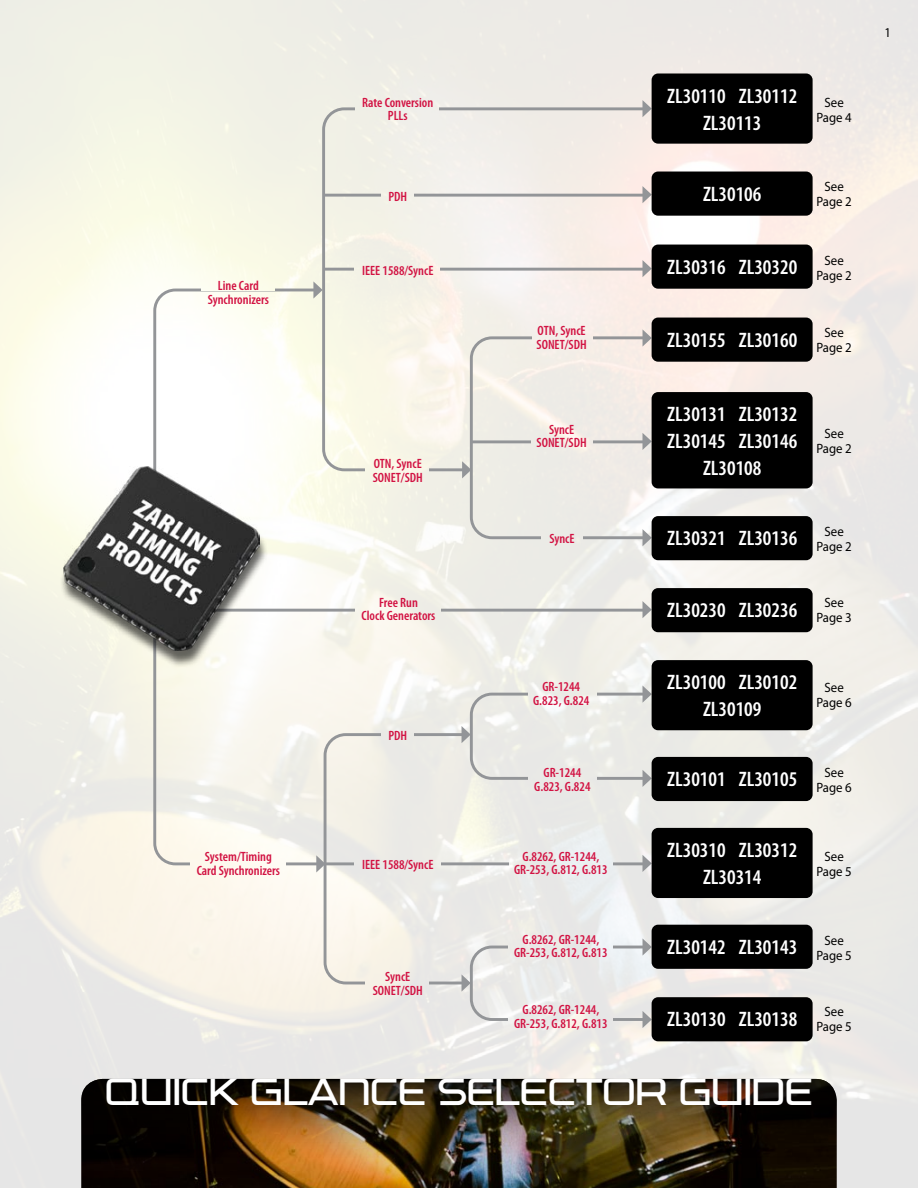
<style>
.page{position:relative;width:918px;height:1188px;background:#fff}
.page>*{position:absolute;margin:0;border:0;box-sizing:border-box;transform-origin:0 0}
.t1{font:300 41.25px "Trade Marker";letter-spacing:.02em;color:#fff}
.t2{font:600 condensed 21px/27px "Myriad Pro";color:#fff;text-align:center}
.t3{font:600 condensed 13.5px/13.5px "Myriad Pro";color:#d21242;text-align:center}
.t4{font:13.5px/15px "Myriad Pro";color:#000;text-align:center;scale:.95 1}
</style>
<div class="page">
<img style="left:0;top:0;width:918px;height:1188px">
<svg style="left:153px;top:289px;width:166px;height:576px"></svg>
<svg style="left:322px;top:107px;width:323px;height:364px;background:#f3efe7"></svg>
<hr style="left:324px;top:194px;width:321px;height:3px;background:#939598">
<svg style="left:643px;top:186px;width:9px;height:17px"></svg>
<svg style="left:462px;top:329px;width:190px;height:217px;background:#eae7e2"></svg>
<hr style="left:324px;top:268px;width:321px;height:3px;background:#939598">
<svg style="left:643px;top:260px;width:9px;height:17px"></svg>
<hr style="left:155px;top:609px;width:490px;height:3px;background:#939598">
<svg style="left:643px;top:601px;width:9px;height:17px"></svg>
<svg style="left:643px;top:100px;width:9px;height:17px"></svg>
<svg style="left:316px;top:686px;width:336px;height:342px;background:#ecebe7"></svg>
<svg style="left:313px;top:281px;width:10px;height:18px"></svg>
<div style="left:652px;top:74px;width:161px;height:70px;background:#000;border-radius:6px"></div>
<div style="left:652px;top:660px;width:161px;height:70px;background:#000;border-radius:6px"></div>
<div style="left:652px;top:828px;width:161px;height:70px;background:#000;border-radius:6px"></div>
<div style="left:652px;top:392px;width:161px;height:96px;background:#000;border-radius:6px"></div>
<div style="left:652px;top:172px;width:161px;height:44px;background:#000;border-radius:6px"></div>
<div style="left:652px;top:245px;width:161px;height:44px;background:#000;border-radius:6px"></div>
<div style="left:652px;top:318px;width:161px;height:44px;background:#000;border-radius:6px"></div>
<div style="left:652px;top:757px;width:161px;height:44px;background:#000;border-radius:6px"></div>
<div style="left:652px;top:925px;width:161px;height:44px;background:#000;border-radius:6px"></div>
<div style="left:652px;top:997px;width:161px;height:44px;background:#000;border-radius:6px"></div>
<div style="left:652px;top:516px;width:161px;height:44px;background:#000;border-radius:6px"></div>
<div style="left:652px;top:588px;width:161px;height:44px;background:#000;border-radius:6px"></div>
<div style="left:60px;top:469px;width:216px;height:205px;background:#000;opacity:.6"></div>
<img style="left:64px;top:466px;width:195px;height:184px">
<p class="t3" style="left:208px;top:279px;width:63px">Line Card<br>Synchronizers</p>
<p class="t3" style="left:197px;top:850px;width:85px">System/Timing<br>Card Synchronizers</p>
<p class="t3" style="left:362px;top:95px;width:72px">Rate Conversion<br>PLLs</p>
<p class="t3" style="left:388px;top:189px;width:20px">PDH</p>
<p class="t3" style="left:362px;top:263px;width:73px">IEEE 1588/SyncE</p>
<p class="t3" style="left:373px;top:457px;width:52px;text-align:left">OTN, SyncE<br>SONET/SDH</p>
<p class="t3" style="left:362px;top:595px;width:75px">Free Run<br>Clock Generators</p>
<p class="t3" style="left:388px;top:728px;width:20px">PDH</p>
<p class="t3" style="left:362px;top:857px;width:73px">IEEE 1588/SyncE</p>
<p class="t3" style="left:373px;top:970px;width:52px">SyncE<br>SONET/SDH</p>
<h2 class="t2" style="left:667px;top:82px;width:131px">ZL30110 ZL30112<br>ZL30113</h2>
<p class="t4" style="left:817px;top:94px;width:39px">See<br>Page 4</p>
<h2 class="t2" style="left:703px;top:180px;width:60px">ZL30106</h2>
<p class="t4" style="left:817px;top:179px;width:39px">See<br>Page 2</p>
<h2 class="t2" style="left:667px;top:253px;width:131px">ZL30316 ZL30320</h2>
<p class="t4" style="left:817px;top:252px;width:39px">See<br>Page 2</p>
<p class="t3" style="left:537px;top:324px;width:52px;text-align:left">OTN, SyncE<br>SONET/SDH</p>
<h2 class="t2" style="left:667px;top:326px;width:131px">ZL30155 ZL30160</h2>
<p class="t4" style="left:817px;top:324px;width:39px">See<br>Page 2</p>
<p class="t3" style="left:537px;top:422px;width:52px">SyncE<br>SONET/SDH</p>
<h2 class="t2" style="left:667px;top:400px;width:131px">ZL30131 ZL30132<br>ZL30145 ZL30146<br>ZL30108</h2>
<p class="t4" style="left:817px;top:426px;width:39px">See<br>Page 2</p>
<p class="t3" style="left:549px;top:531px;width:27px">SyncE</p>
<h2 class="t2" style="left:667px;top:524px;width:131px">ZL30321 ZL30136</h2>
<p class="t4" style="left:817px;top:524px;width:39px">See<br>Page 2</p>
<h2 class="t2" style="left:667px;top:596px;width:131px">ZL30230 ZL30236</h2>
<p class="t4" style="left:817px;top:595px;width:39px">See<br>Page 3</p>
<p class="t3" style="left:533px;top:680px;width:58px">GR-1244<br>G.823, G.824</p>
<h2 class="t2" style="left:667px;top:668px;width:131px">ZL30100 ZL30102<br>ZL30109</h2>
<p class="t4" style="left:817px;top:680px;width:39px">See<br>Page 6</p>
<p class="t3" style="left:534px;top:766px;width:58px">GR-1244<br>G.823, G.824</p>
<h2 class="t2" style="left:667px;top:765px;width:131px">ZL30101 ZL30105</h2>
<p class="t4" style="left:817px;top:765px;width:39px">See<br>Page 6</p>
<p class="t3" style="left:514px;top:849px;width:95px">G.8262, GR-1244,<br>GR-253, G.812, G.813</p>
<h2 class="t2" style="left:667px;top:836px;width:131px">ZL30310 ZL30312<br>ZL30314</h2>
<p class="t4" style="left:817px;top:848px;width:39px">See<br>Page 5</p>
<p class="t3" style="left:514px;top:932px;width:95px">G.8262, GR-1244,<br>GR-253, G.812, G.813</p>
<h2 class="t2" style="left:667px;top:933px;width:131px">ZL30142 ZL30143</h2>
<p class="t4" style="left:817px;top:933px;width:39px">See<br>Page 5</p>
<p class="t3" style="left:514px;top:1003px;width:95px">G.8262, GR-1244,<br>GR-253, G.812, G.813</p>
<h2 class="t2" style="left:667px;top:1005px;width:131px">ZL30130 ZL30138</h2>
<p class="t4" style="left:817px;top:1004px;width:39px">See<br>Page 5</p>
<h1 class="t1" style="left:106px;top:1069px;width:708px">QUICK GLANCE SELECTOR GUIDE</h1>
<p class="t4" style="left:884px;top:25px;width:8px">1</p>
</div>
